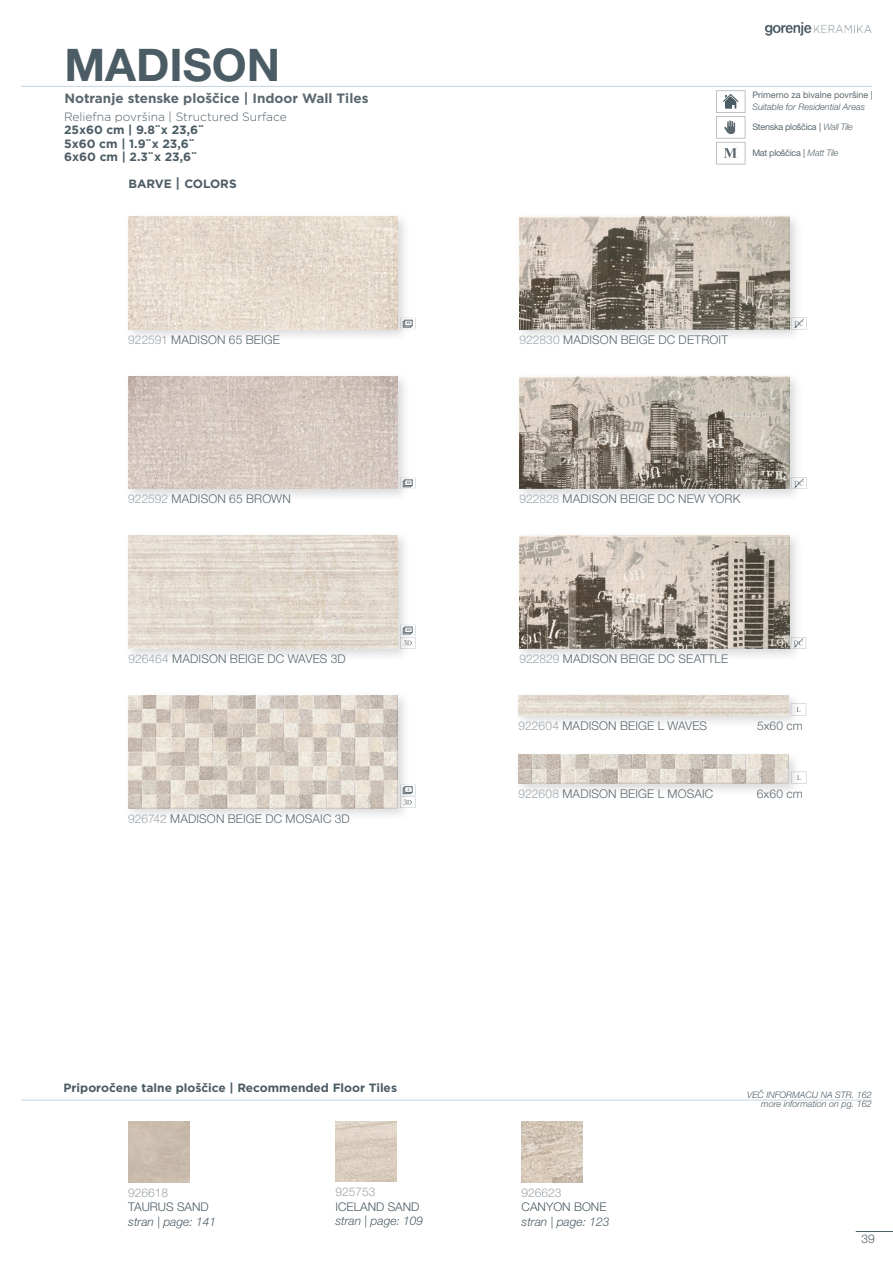
<style>
.page{position:relative;width:893px;height:1263px;background:#fff}
.page>*{position:absolute;margin:0;border:0;box-sizing:border-box;transform-origin:0 0}
.t1{font:700 45px "Helvetica Neue LT Pro";color:#4c5c65}
.t2{font:700 13.5px "Gotham";color:#5a676e}
.t3{font:300 12px "Helvetica Neue LT Pro";letter-spacing:.015em;color:#5a676e}
.t4{font:700 12px "Gotham";color:#4c5c65}
.t5{font:italic 300 12px "Helvetica Neue LT Pro";color:#4c5c65}
.t6{font:300 12px "Gotham";color:#4c5c65}
.t7{font:300 12px "Helvetica Neue LT Pro";color:#4c5c65}
.t8{font:300 12px "Helvetica Neue LT Pro";color:#9da5ab}
.t9{font:italic 300 9px "Helvetica Neue LT Pro";color:#4c5c65}
.t10{font:9px "Helvetica Neue LT Pro";letter-spacing:-.03em;color:#5a676e}
.t11{font:9px "Helvetica Neue LT Pro";color:#5a676e}
.t12{font:700 4.2px "Times New Roman";color:#5a676e}
.s1{font-style:inherit}
.s2{font-size:13.5px;color:#5a676e}
.s3{color:#9da5ab}
.s4{color:#4c5c65}
.s5{font-weight:300;font-style:italic}
</style>
<div class="page">
<hr style="left:856px;top:1231px;width:37px;height:1px;background:#4c5c65">
<div style="left:515px;top:371px;width:288px;height:131px;background:#231f20;opacity:.17"></div>
<img style="left:519px;top:376px;width:270px;height:113px">
<div style="left:515px;top:212px;width:288px;height:131px;background:#231f20;opacity:.17"></div>
<img style="left:519px;top:216px;width:270px;height:113px">
<div style="left:515px;top:531px;width:288px;height:131px;background:#231f20;opacity:.17"></div>
<img style="left:519px;top:536px;width:270px;height:112px">
<div style="left:124px;top:371px;width:288px;height:131px;background:#231f20;opacity:.17"></div>
<img style="left:128px;top:376px;width:270px;height:113px">
<div style="left:124px;top:212px;width:288px;height:131px;background:#231f20;opacity:.17"></div>
<img style="left:128px;top:216px;width:270px;height:113px">
<div style="left:124px;top:531px;width:288px;height:131px;background:#231f20;opacity:.17"></div>
<img style="left:128px;top:536px;width:270px;height:112px">
<div style="left:124px;top:691px;width:288px;height:131px;background:#231f20;opacity:.17"></div>
<img style="left:128px;top:695px;width:270px;height:113px">
<svg style="left:400px;top:477px;width:15px;height:12px"></svg>
<svg style="left:403px;top:481px;width:8px;height:6px"></svg>
<svg style="left:405px;top:480px;width:7px;height:6px"></svg>
<svg style="left:400px;top:318px;width:13px;height:11px"></svg>
<svg style="left:403px;top:321px;width:8px;height:6px"></svg>
<svg style="left:405px;top:320px;width:7px;height:6px"></svg>
<svg style="left:400px;top:625px;width:15px;height:23px"></svg>
<svg style="left:403px;top:628px;width:8px;height:6px"></svg>
<svg style="left:405px;top:627px;width:7px;height:6px"></svg>
<svg style="left:400px;top:784px;width:15px;height:24px"></svg>
<svg style="left:403px;top:788px;width:8px;height:6px"></svg>
<svg style="left:405px;top:786px;width:7px;height:6px"></svg>
<svg style="left:791px;top:637px;width:15px;height:11px"></svg>
<svg style="left:791px;top:477px;width:16px;height:12px"></svg>
<svg style="left:791px;top:318px;width:16px;height:11px"></svg>
<div style="left:514px;top:691px;width:288px;height:38px;background:#231f20;opacity:.17"></div>
<img style="left:519px;top:696px;width:269px;height:19px">
<div style="left:514px;top:750px;width:288px;height:47px;background:#231f20;opacity:.17"></div>
<img style="left:519px;top:755px;width:269px;height:28px">
<svg style="left:791px;top:704px;width:15px;height:11px"></svg>
<svg style="left:791px;top:772px;width:16px;height:11px"></svg>
<svg style="left:716px;top:90px;width:29px;height:74px"></svg>
<img style="left:765px;top:23px;width:107px;height:13px">
<hr style="left:21px;top:86px;width:851px;height:1px;background:#cad8e1">
<img style="left:335px;top:1121px;width:62px;height:60px">
<hr style="left:21px;top:1099px;width:851px;height:2px;background:#cad8e1">
<img style="left:522px;top:1121px;width:61px;height:61px">
<p class="t1" style="left:64px;top:37px;width:217px">MADISON</p>
<p class="t2" style="left:64px;top:89px;width:306px">Notranje stenske ploščice | Indoor Wall Tiles</p>
<p class="t6" style="left:64px;top:109px;width:224px">Reliefna površina | Structured Surface</p>
<p class="t4" style="left:64px;top:122px;width:142px">25x60 cm <span class="s1">| 9.8</span>¨x 23,6¨</p>
<p class="t4" style="left:64px;top:136px;width:132px">5x60 cm <span class="s1">| 1.9</span>¨x 23,6¨</p>
<p class="t4" style="left:64px;top:149px;width:135px">6x60 cm <span class="s1">| 2.3</span>¨x 23,6¨</p>
<p class="t4" style="left:128px;top:175px;width:110px">BARVE <span class="s2">|</span> COLORS</p>
<p class="t3" style="left:128px;top:332px;width:153px"><span class="s3">922591</span> MADISON 65 BEIGE</p>
<p class="t12" style="left:406px;top:320px;width:6px">10</p>
<p class="t3" style="left:128px;top:491px;width:164px"><span class="s3">922592</span> MADISON 65 BROWN</p>
<p class="t3" style="left:128px;top:651px;width:219px"><span class="s3">926464</span> MADISON BEIGE DC WAVES 3D</p>
<p class="t3" style="left:128px;top:811px;width:223px"><span class="s3">926742</span> MADISON BEIGE DC MOSAIC 3D</p>
<p class="t12" style="left:406px;top:480px;width:6px">10</p>
<p class="t12" style="left:406px;top:627px;width:6px">10</p>
<p class="t12" style="left:407px;top:787px;width:4px">2</p>
<p class="t11" style="left:752px;top:90px;width:122px">Primerno za bivalne površine |</p>
<p class="t9" style="left:752px;top:102px;width:114px">Suitable for Residential Areas</p>
<p class="t10" style="left:752px;top:148px;width:88px">Mat ploščica <span class="s4">|</span> <span class="s5">Matt Tile</span></p>
<p class="t10" style="left:752px;top:122px;width:102px">Stenska ploščica <span class="s4">|</span> <span class="s5">Wall Tile</span></p>
<p class="t3" style="left:519px;top:332px;width:210px"><span class="s3">922830</span> MADISON BEIGE DC DETROIT</p>
<p class="t3" style="left:519px;top:491px;width:223px"><span class="s3">922828</span> MADISON BEIGE DC NEW YORK</p>
<p class="t3" style="left:519px;top:651px;width:210px"><span class="s3">922829</span> MADISON BEIGE DC SEATTLE</p>
<p class="t3" style="left:519px;top:718px;width:190px"><span class="s3">922604</span> MADISON BEIGE L WAVES</p>
<p class="t3" style="left:757px;top:718px;width:47px">5x60 cm</p>
<p class="t3" style="left:519px;top:786px;width:196px"><span class="s3">922608</span> MADISON BEIGE L MOSAIC</p>
<p class="t3" style="left:757px;top:786px;width:48px">6x60 cm</p>
<p class="t4" style="left:64px;top:1080px;width:335px">Priporočene talne ploščice | Recommended Floor Tiles</p>
<p class="t8" style="left:128px;top:1185px;width:42px">926618</p>
<p class="t7" style="left:128px;top:1199px;width:82px">TAURUS SAND</p>
<p class="t5" style="left:128px;top:1214px;width:89px">stran | page: 141</p>
<p class="t8" style="left:335px;top:1185px;width:42px">925753</p>
<p class="t7" style="left:335px;top:1199px;width:86px">ICELAND SAND</p>
<p class="t5" style="left:335px;top:1214px;width:89px">stran | page: 109</p>
<p class="t8" style="left:522px;top:1185px;width:42px">926623</p>
<p class="t7" style="left:522px;top:1199px;width:86px">CANYON BONE</p>
<p class="t5" style="left:522px;top:1214px;width:89px">stran | page: 123</p>
<p class="t9" style="left:747px;top:1090px;width:126px">VEČ INFORMACIJ NA STR. 162</p>
<p class="t9" style="left:761px;top:1099px;width:112px">more information on pg. 162</p>
<p class="t7" style="left:861px;top:1231px;width:15px">39</p>
</div>
